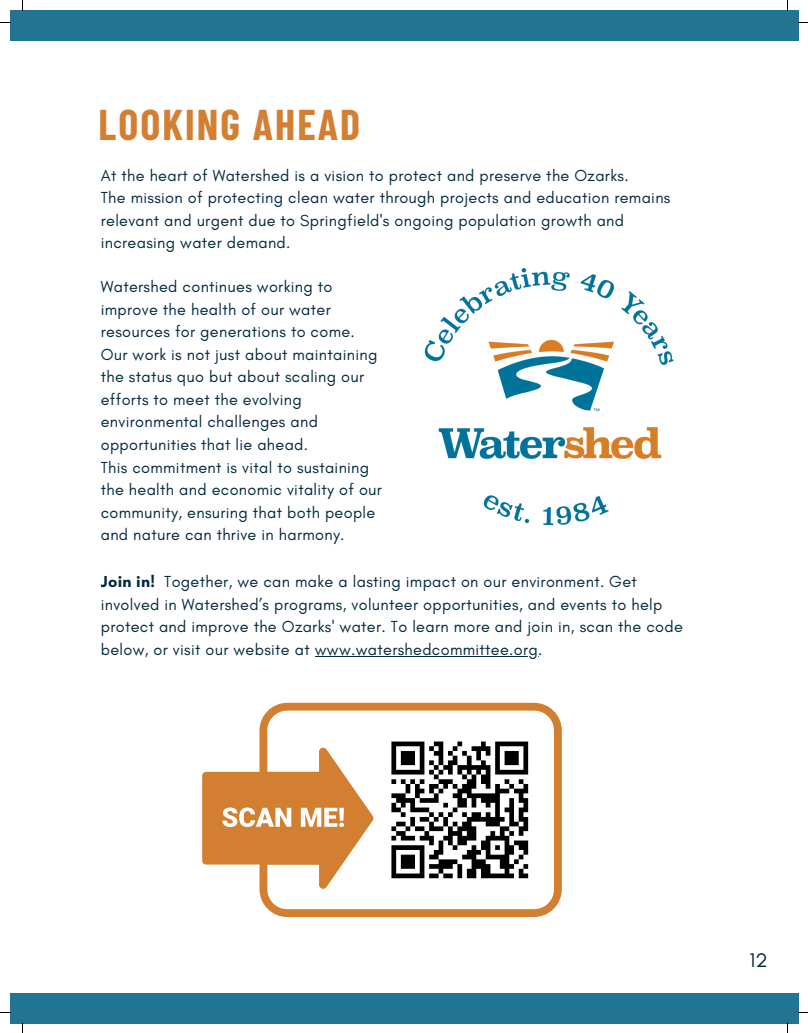
<style>
.page{position:relative;width:808px;height:1033px;background:#fff}
.page>*{position:absolute;margin:0;border:0;box-sizing:border-box;transform-origin:0 0}
.t1{font:700 42px "Barlow Condensed";letter-spacing:.05em;color:#d37f31}
.t2{font:20px "Glacial Indifference";color:#022a3d}
.t3{font:16.25px/22.5px "Glacial Indifference";letter-spacing:.02em;color:#022a3d}
.s1{font-weight:700}
</style>
<div class="page">
<div style="left:10px;top:10px;width:788px;height:31px;background:#217492"></div>
<div style="left:10px;top:993px;width:788px;height:30px;background:#217492"></div>
<svg style="left:202px;top:771px;width:57px;height:94px;background:#d68942"></svg>
<svg style="left:259px;top:702px;width:303px;height:215px"></svg>
<div style="left:382px;top:732px;width:155px;height:155px;background:#fff"></div>
<svg style="left:391px;top:741px;width:138px;height:138px"></svg>
<img style="left:424px;top:268px;width:250px;height:258px">
<hr style="left:315px;top:655px;width:223px;height:1px;background:#022a3d">
<p class="t1" style="left:98px;top:98px;width:263px">LOOKING AHEAD</p>
<h1 class="t3" style="left:101px;top:164px;width:529px">At the heart of Watershed is a vision to protect and preserve the Ozarks.</h1>
<p class="t3" style="left:101px;top:186px;width:571px">The mission of protecting clean water through projects and education remains relevant and urgent due to Springfield's ongoing population growth and increasing water demand.</p>
<p class="t3" style="left:101px;top:275px;width:278px">Watershed continues working to improve the health of our water resources for generations to come.<br>Our work is not just about maintaining the status quo but about scaling our efforts to meet the evolving environmental challenges and opportunities that lie ahead.</p>
<p class="t3" style="left:101px;top:455px;width:283px">This commitment is vital to sustaining the health and economic vitality of our community, ensuring that both people and nature can thrive in harmony.</p>
<p class="t3" style="left:101px;top:570px;width:583px"><span class="s1">Join in!</span> Together, we can make a lasting impact on our environment. Get involved in Watershed’s programs, volunteer opportunities, and events to help protect and improve the Ozarks' water. To learn more and join in, scan the code below, or visit our website at www.watershedcommittee.org.</p>
<p class="t2" style="left:749px;top:948px;width:20px">12</p>
</div>
